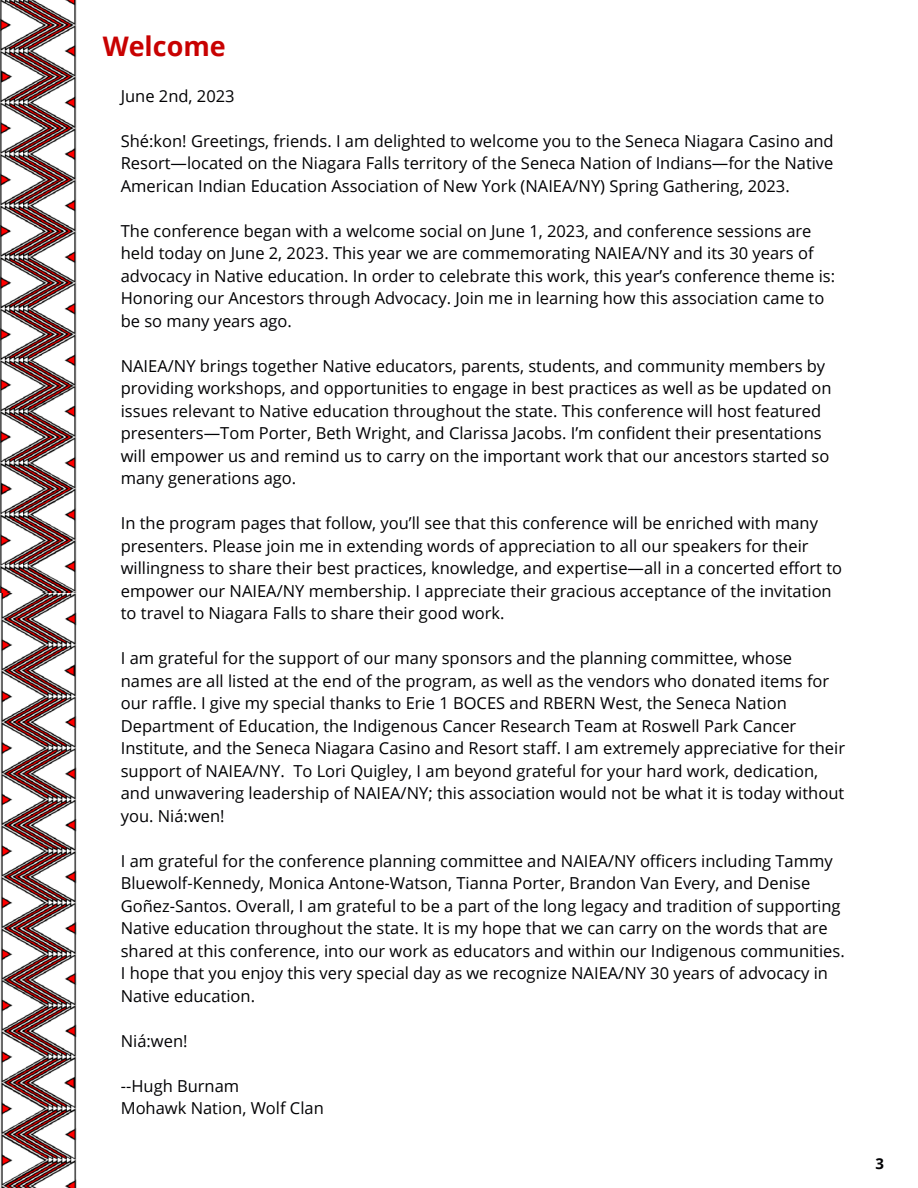
<style>
.page{position:relative;width:918px;height:1188px;background:#fff}
.page>*{position:absolute;margin:0;border:0;box-sizing:border-box;transform-origin:0 0}
.t1{font:700 27px "Open Sans";color:#c80101}
.t2{font:16.5px/22.5px "Open Sans";color:#010103}
.t3{font:700 15px "Open Sans";color:#010103}
</style>
<div class="page">
<img style="left:0;top:0;width:76px;height:1188px">
<p class="t1" style="left:103px;top:28px;width:125px">Welcome</p>
<p class="t2" style="left:121px;top:84px;width:115px">June 2nd, 2023</p>
<p class="t2" style="left:121px;top:129px;width:714px;text-align:justify">Shé:kon! Greetings, friends. I am delighted to welcome you to the Seneca Niagara Casino and Resort—located on the Niagara Falls territory of the Seneca Nation of Indians—for the Native American Indian Education Association of New York (NAIEA/NY) Spring Gathering, 2023.</p>
<p class="t2" style="left:121px;top:219px;width:716px">The conference began with a welcome social on June 1, 2023, and conference sessions are held today on June 2, 2023. This year we are commemorating NAIEA/NY and its 30 years of advocacy in Native education. In order to celebrate this work, this year’s conference theme is:<br>Honoring our Ancestors through Advocacy. Join me in learning how this association came to be so many years ago.</p>
<p class="t2" style="left:121px;top:354px;width:712px">NAIEA/NY brings together Native educators, parents, students, and community members by providing workshops, and opportunities to engage in best practices as well as be updated on issues relevant to Native education throughout the state. This conference will host featured presenters—Tom Porter, Beth Wright, and Clarissa Jacobs. I’m confident their presentations will empower us and remind us to carry on the important work that our ancestors started so many generations ago.</p>
<p class="t2" style="left:121px;top:511px;width:723px">In the program pages that follow, you’ll see that this conference will be enriched with many presenters. Please join me in extending words of appreciation to all our speakers for their willingness to share their best practices, knowledge, and expertise—all in a concerted effort to empower our NAIEA/NY membership. I appreciate their gracious acceptance of the invitation to travel to Niagara Falls to share their good work.</p>
<p class="t2" style="left:121px;top:646px;width:726px">I am grateful for the support of our many sponsors and the planning committee, whose names are all listed at the end of the program, as well as the vendors who donated items for our raffle. I give my special thanks to Erie 1 BOCES and RBERN West, the Seneca Nation Department of Education, the Indigenous Cancer Research Team at Roswell Park Cancer Institute, and the Seneca Niagara Casino and Resort staff. I am extremely appreciative for their support of NAIEA/NY. To Lori Quigley, I am beyond grateful for your hard work, dedication, and unwavering leadership of NAIEA/NY; this association would not be what it is today without you. Niá:wen!</p>
<p class="t2" style="left:121px;top:849px;width:726px">I am grateful for the conference planning committee and NAIEA/NY officers including Tammy Bluewolf-Kennedy, Monica Antone-Watson, Tianna Porter, Brandon Van Every, and Denise Goñez-Santos. Overall, I am grateful to be a part of the long legacy and tradition of supporting Native education throughout the state. It is my hope that we can carry on the words that are shared at this conference, into our work as educators and within our Indigenous communities.<br>I hope that you enjoy this very special day as we recognize NAIEA/NY 30 years of advocacy in Native education.</p>
<p class="t2" style="left:121px;top:1029px;width:68px">Niá:wen!</p>
<p class="t2" style="left:121px;top:1074px;width:120px">--Hugh Burnam</p>
<p class="t2" style="left:121px;top:1096px;width:205px">Mohawk Nation, Wolf Clan</p>
<p class="t3" style="left:876px;top:1153px;width:10px">3</p>
</div>
